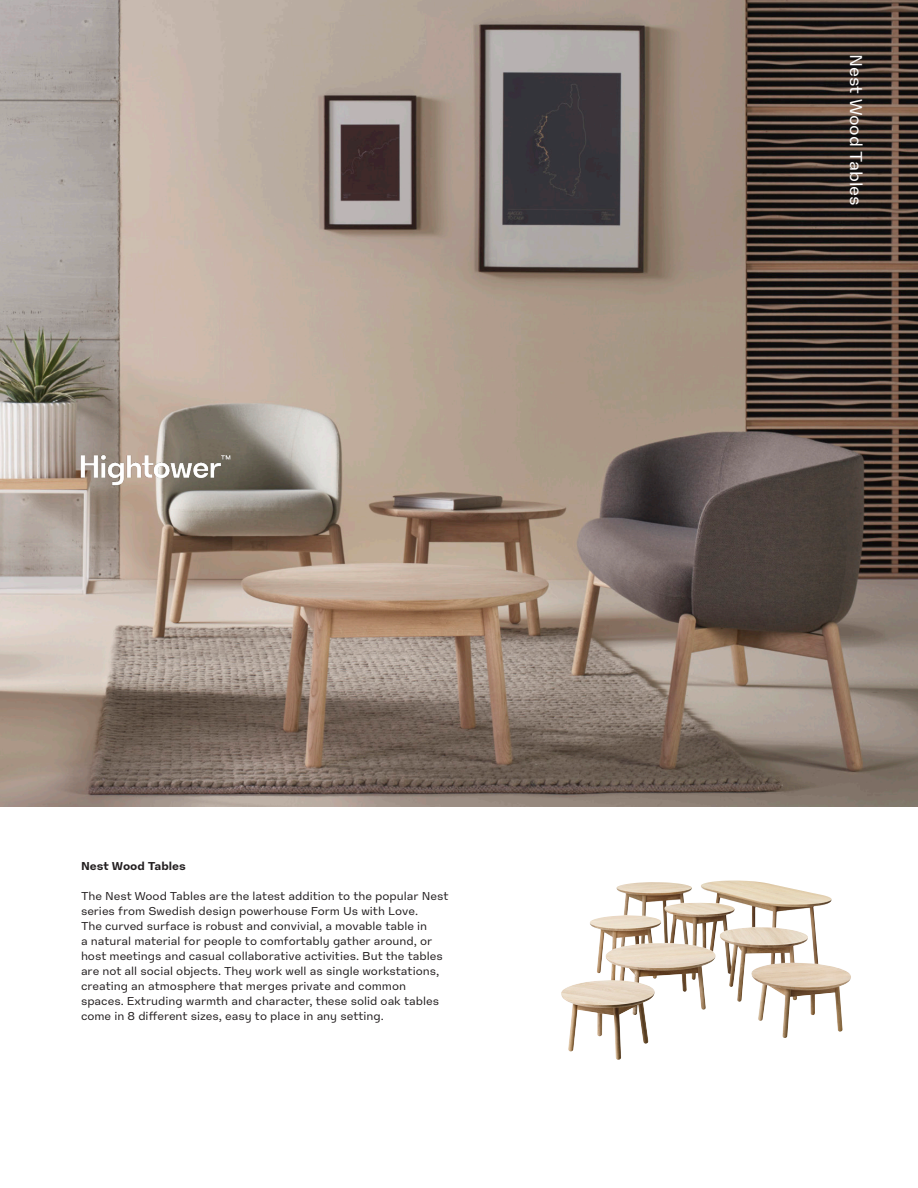
<style>
.page{position:relative;width:918px;height:1188px;background:#fff}
.page>*{position:absolute;margin:0;border:0;box-sizing:border-box;transform-origin:0 0}
.Body_Copy{font:18px "High Sans Text";color:#fff}
.Body_Copy-2{font:12px/15px "High Sans Text";color:#231f20}
.Body_Copy-3{font:700 12px "High Sans Text";color:#231f20}
</style>
<div class="page">
<img style="left:0;top:0;width:918px;height:807px">
<img style="left:77px;top:450px;width:156px;height:40px">
<img style="left:561px;top:881px;width:169px;height:179px">
<p class="Body_Copy-3" style="left:81px;top:858px;width:106px">Nest Wood Tables</p>
<p class="Body_Copy-2" style="left:81px;top:888px;width:369px">The Nest Wood Tables are the latest addition to the popular Nest series from Swedish design powerhouse Form Us with Love.</p>
<p class="Body_Copy-2" style="left:81px;top:918px;width:363px">The curved surface is robust and convivial, a movable table in<br>a natural material for people to comfortably gather around, or host meetings and casual collaborative activities. But the tables are not all social objects. They work well as single workstations, creating an atmosphere that merges private and common spaces. Extruding warmth and character, these solid oak tables come in 8 different sizes, easy to place in any setting.</p>
<p class="Body_Copy" style="left:867px;top:54px;width:153px;rotate:90deg">Nest Wood Tables</p>
</div>
